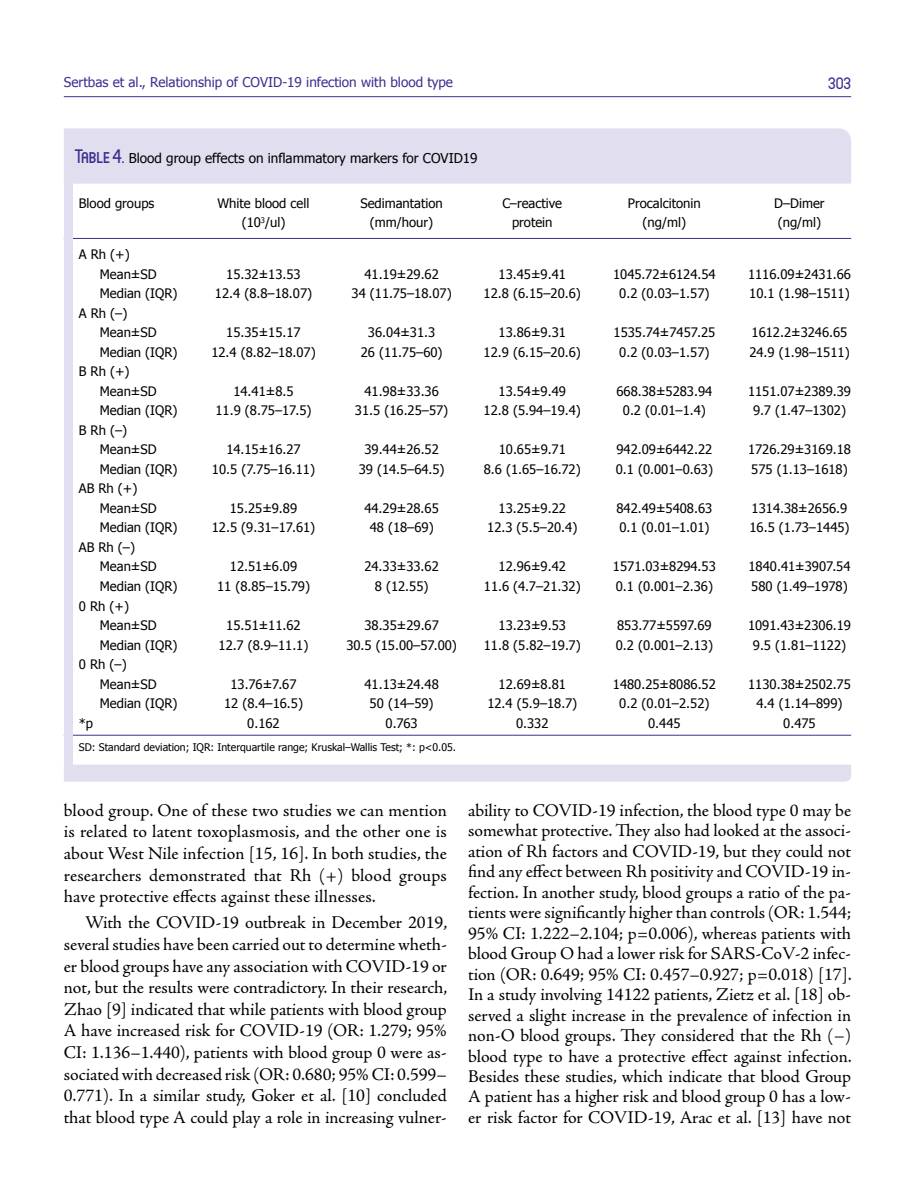
<style>
.page{position:relative;width:915px;height:1191px;background:#fff}
.page>*{position:absolute;margin:0;border:0;box-sizing:border-box;transform-origin:0 0}
.t1{font:18px/20.4px "Adobe Jenson Pro";color:#000;text-align:justify}
.t2{font:500 16.5px "Circula";color:#3c3091}
.t3{font:13.5px "Tahoma";color:#3c3091}
.t4{font:13.5px "Tahoma";color:#000}
.t5{font:13.05px/19.5px "Tahoma";color:#000}
.t6{font:10.5px "Tahoma";color:#000}
.s1{font-family:"Circula";font-weight:500;font-size:19.5px;color:#3c3091}
</style>
<div class="page">
<hr style="left:64px;top:96px;width:786px;height:1px;background:#3c3091">
<div style="left:64px;top:764px;width:786px;height:17px;background:#e1dfef"></div>
<div style="left:64px;top:128px;width:786px;height:56px;background:#e1dfef"></div>
<hr style="left:64px;top:735px;width:786px;height:1px;background:#3c3091">
<hr style="left:64px;top:238px;width:786px;height:1px;background:#3c3091">
<div style="left:64px;top:177px;width:8px;height:596px;background:#e1dfef"></div>
<p class="t3" style="left:64px;top:73px;width:390px">Sertbas et al., Relationship of COVID-19 infection with blood type</p>
<p class="t2" style="left:827px;top:73px;width:24px">303</p>
<p class="t4" style="left:75px;top:149px;width:404px"><span class="s1">Table 4.</span> Blood group effects on inflammatory markers for COVID19</p>
<p class="t5" style="left:79px;top:192px;width:77px">Blood groups</p>
<p class="t5" style="left:217px;top:192px;width:93px">White blood cell</p>
<p class="t5" style="left:360px;top:192px;width:84px">Sedimantation</p>
<p class="t5" style="left:502px;top:192px;width:61px">C–reactive</p>
<p class="t5" style="left:627px;top:192px;width:74px">Procalcitonin</p>
<p class="t5" style="left:774px;top:192px;width:52px">D–Dimer</p>
<p class="t5" style="left:241px;top:212px;width:45px">(10<sup>3</sup>/ul)</p>
<p class="t5" style="left:370px;top:212px;width:65px">(mm/hour)</p>
<p class="t5" style="left:512px;top:212px;width:42px">protein</p>
<p class="t5" style="left:642px;top:212px;width:45px">(ng/ml)</p>
<p class="t5" style="left:777px;top:212px;width:45px">(ng/ml)</p>
<p class="t5" style="left:100px;top:244px;width:58px;text-indent:-21px">A Rh (+)<br>Mean±SD</p>
<p class="t5" style="left:226px;top:264px;width:76px">15.32±13.53</p>
<p class="t5" style="left:364px;top:264px;width:76px">41.19±29.62</p>
<p class="t5" style="left:498px;top:264px;width:69px">13.45±9.41</p>
<p class="t5" style="left:613px;top:264px;width:104px">1045.72±6124.54</p>
<p class="t5" style="left:747px;top:264px;width:104px">1116.09±2431.66</p>
<p class="t5" style="left:100px;top:283px;width:79px">Median (IQR)</p>
<p class="t5" style="left:215px;top:283px;width:99px">12.4 (8.8–18.07)</p>
<p class="t5" style="left:351px;top:283px;width:102px">34 (11.75–18.07)</p>
<p class="t5" style="left:483px;top:283px;width:99px">12.8 (6.15–20.6)</p>
<p class="t5" style="left:619px;top:283px;width:92px">0.2 (0.03–1.57)</p>
<p class="t5" style="left:749px;top:283px;width:102px">10.1 (1.98–1511)</p>
<p class="t5" style="left:100px;top:303px;width:58px;text-indent:-21px">A Rh (–)<br>Mean±SD</p>
<p class="t5" style="left:226px;top:322px;width:76px">15.35±15.17</p>
<p class="t5" style="left:368px;top:322px;width:69px">36.04±31.3</p>
<p class="t5" style="left:498px;top:322px;width:69px">13.86±9.31</p>
<p class="t5" style="left:613px;top:322px;width:103px">1535.74±7457.25</p>
<p class="t5" style="left:751px;top:322px;width:97px">1612.2±3246.65</p>
<p class="t5" style="left:100px;top:342px;width:79px">Median (IQR)</p>
<p class="t5" style="left:211px;top:342px;width:106px">12.4 (8.82–18.07)</p>
<p class="t5" style="left:360px;top:342px;width:83px">26 (11.75–60)</p>
<p class="t5" style="left:483px;top:342px;width:99px">12.9 (6.15–20.6)</p>
<p class="t5" style="left:619px;top:342px;width:92px">0.2 (0.03–1.57)</p>
<p class="t5" style="left:749px;top:342px;width:102px">24.9 (1.98–1511)</p>
<p class="t5" style="left:100px;top:361px;width:58px;text-indent:-21px">B Rh (+)<br>Mean±SD</p>
<p class="t5" style="left:233px;top:381px;width:62px">14.41±8.5</p>
<p class="t5" style="left:364px;top:381px;width:76px">41.98±33.36</p>
<p class="t5" style="left:498px;top:381px;width:69px">13.54±9.49</p>
<p class="t5" style="left:616px;top:381px;width:97px">668.38±5283.94</p>
<p class="t5" style="left:747px;top:381px;width:104px">1151.07±2389.39</p>
<p class="t5" style="left:100px;top:400px;width:79px">Median (IQR)</p>
<p class="t5" style="left:215px;top:400px;width:97px">11.9 (8.75–17.5)</p>
<p class="t5" style="left:355px;top:400px;width:95px">31.5 (16.25–57)</p>
<p class="t5" style="left:483px;top:400px;width:99px">12.8 (5.94–19.4)</p>
<p class="t5" style="left:622px;top:400px;width:84px">0.2 (0.01–1.4)</p>
<p class="t5" style="left:752px;top:400px;width:94px">9.7 (1.47–1302)</p>
<p class="t5" style="left:100px;top:420px;width:58px;text-indent:-21px">B Rh (–)<br>Mean±SD</p>
<p class="t5" style="left:226px;top:439px;width:76px">14.15±16.27</p>
<p class="t5" style="left:364px;top:439px;width:76px">39.44±26.52</p>
<p class="t5" style="left:498px;top:439px;width:68px">10.65±9.71</p>
<p class="t5" style="left:616px;top:439px;width:97px">942.09±6442.22</p>
<p class="t5" style="left:747px;top:439px;width:104px">1726.29±3169.18</p>
<p class="t5" style="left:100px;top:459px;width:79px">Median (IQR)</p>
<p class="t5" style="left:212px;top:459px;width:105px">10.5 (7.75–16.11)</p>
<p class="t5" style="left:358px;top:459px;width:87px">39 (14.5–64.5)</p>
<p class="t5" style="left:483px;top:459px;width:98px">8.6 (1.65–16.72)</p>
<p class="t5" style="left:615px;top:459px;width:99px">0.1 (0.001–0.63)</p>
<p class="t5" style="left:751px;top:459px;width:98px">575 (1.13–1618)</p>
<p class="t5" style="left:100px;top:478px;width:58px;text-indent:-21px">AB Rh (+)<br>Mean±SD</p>
<p class="t5" style="left:230px;top:498px;width:69px">15.25±9.89</p>
<p class="t5" style="left:364px;top:498px;width:76px">44.29±28.65</p>
<p class="t5" style="left:498px;top:498px;width:69px">13.25±9.22</p>
<p class="t5" style="left:616px;top:498px;width:97px">842.49±5408.63</p>
<p class="t5" style="left:751px;top:498px;width:97px">1314.38±2656.9</p>
<p class="t5" style="left:100px;top:517px;width:79px">Median (IQR)</p>
<p class="t5" style="left:212px;top:517px;width:105px">12.5 (9.31–17.61)</p>
<p class="t5" style="left:369px;top:517px;width:65px">48 (18–69)</p>
<p class="t5" style="left:487px;top:517px;width:92px">12.3 (5.5–20.4)</p>
<p class="t5" style="left:619px;top:517px;width:92px">0.1 (0.01–1.01)</p>
<p class="t5" style="left:749px;top:517px;width:102px">16.5 (1.73–1445)</p>
<p class="t5" style="left:100px;top:537px;width:58px;text-indent:-21px">AB Rh (–)<br>Mean±SD</p>
<p class="t5" style="left:230px;top:556px;width:69px">12.51±6.09</p>
<p class="t5" style="left:364px;top:556px;width:76px">24.33±33.62</p>
<p class="t5" style="left:498px;top:556px;width:69px">12.96±9.42</p>
<p class="t5" style="left:612px;top:556px;width:104px">1571.03±8294.53</p>
<p class="t5" style="left:748px;top:556px;width:103px">1840.41±3907.54</p>
<p class="t5" style="left:100px;top:576px;width:79px">Median (IQR)</p>
<p class="t5" style="left:217px;top:576px;width:94px">11 (8.85–15.79)</p>
<p class="t5" style="left:374px;top:576px;width:55px">8 (12.55)</p>
<p class="t5" style="left:483px;top:576px;width:98px">11.6 (4.7–21.32)</p>
<p class="t5" style="left:615px;top:576px;width:99px">0.1 (0.001–2.36)</p>
<p class="t5" style="left:751px;top:576px;width:98px">580 (1.49–1978)</p>
<p class="t5" style="left:100px;top:595px;width:58px;text-indent:-21px">0 Rh (+)<br>Mean±SD</p>
<p class="t5" style="left:226px;top:615px;width:76px">15.51±11.62</p>
<p class="t5" style="left:364px;top:615px;width:76px">38.35±29.67</p>
<p class="t5" style="left:498px;top:615px;width:69px">13.23±9.53</p>
<p class="t5" style="left:617px;top:615px;width:96px">853.77±5597.69</p>
<p class="t5" style="left:747px;top:615px;width:104px">1091.43±2306.19</p>
<p class="t5" style="left:100px;top:634px;width:79px">Median (IQR)</p>
<p class="t5" style="left:218px;top:634px;width:91px">12.7 (8.9–11.1)</p>
<p class="t5" style="left:346px;top:634px;width:112px">30.5 (15.00–57.00)</p>
<p class="t5" style="left:483px;top:634px;width:98px">11.8 (5.82–19.7)</p>
<p class="t5" style="left:615px;top:634px;width:99px">0.2 (0.001–2.13)</p>
<p class="t5" style="left:752px;top:634px;width:95px">9.5 (1.81–1122)</p>
<p class="t5" style="left:100px;top:654px;width:58px;text-indent:-21px">0 Rh (–)<br>Mean±SD</p>
<p class="t5" style="left:230px;top:673px;width:68px">13.76±7.67</p>
<p class="t5" style="left:364px;top:673px;width:76px">41.13±24.48</p>
<p class="t5" style="left:498px;top:673px;width:69px">12.69±8.81</p>
<p class="t5" style="left:612px;top:673px;width:104px">1480.25±8086.52</p>
<p class="t5" style="left:748px;top:673px;width:104px">1130.38±2502.75</p>
<p class="t5" style="left:100px;top:693px;width:79px">Median (IQR)</p>
<p class="t5" style="left:224px;top:693px;width:80px">12 (8.4–16.5)</p>
<p class="t5" style="left:369px;top:693px;width:65px">50 (14–59)</p>
<p class="t5" style="left:487px;top:693px;width:91px">12.4 (5.9–18.7)</p>
<p class="t5" style="left:619px;top:693px;width:92px">0.2 (0.01–2.52)</p>
<p class="t5" style="left:756px;top:693px;width:87px">4.4 (1.14–899)</p>
<p class="t5" style="left:79px;top:712px;width:16px">*p</p>
<p class="t5" style="left:247px;top:712px;width:34px">0.162</p>
<p class="t5" style="left:385px;top:712px;width:34px">0.763</p>
<p class="t5" style="left:516px;top:712px;width:34px">0.332</p>
<p class="t5" style="left:648px;top:712px;width:34px">0.445</p>
<p class="t5" style="left:783px;top:712px;width:34px">0.475</p>
<p class="t6" style="left:79px;top:740px;width:378px">SD: Standard deviation; IQR: Interquartile range; Kruskal–Wallis Test; *: p&lt;0.05.</p>
<p class="t1" style="left:64px;top:799px;width:384px;line-height:21.6px">blood group. One of these two studies we can mention is related to latent toxoplasmosis, and the other one is about West Nile infection [15, 16]. In both studies, the researchers demonstrated that Rh (+) blood groups have protective effects against these illnesses.</p>
<p class="t1" style="left:64px;top:912px;width:385px;line-height:21.6px;text-indent:21px">With the COVID-19 outbreak in December 2019, several studies have been carried out to determine wheth&shy;er blood groups have any association with COVID-19 or not, but the results were contradictory. In their research, Zhao [9] indicated that while patients with blood group A have increased risk for COVID-19 (OR: 1.279; 95% CI: 1.136–1.440), patients with blood group 0 were as&shy;sociated with decreased risk (OR: 0.680; 95% CI: 0.599– 0.771). In a similar study, Goker et al. [10] concluded that blood type A could play a role in increasing vulner-</p>
<p class="t1" style="left:468px;top:800px;width:385px">ability to COVID-19 infection, the blood type 0 may be somewhat protective. They also had looked at the associ&shy;ation of Rh factors and COVID-19, but they could not find any effect between Rh positivity and COVID-19 in&shy;fection. In another study, blood groups a ratio of the pa&shy;tients were significantly higher than controls (OR: 1.544; 95% CI: 1.222–2.104; p=0.006), whereas patients with blood Group O had a lower risk for SARS-CoV-2 infec&shy;tion (OR: 0.649; 95% CI: 0.457–0.927; p=0.018) [17].<br>In a study involving 14122 patients, Zietz et al. [18] ob&shy;served a slight increase in the prevalence of infection in non-O blood groups. They considered that the Rh (−) blood type to have a protective effect against infection.<br>Besides these studies, which indicate that blood Group A patient has a higher risk and blood group 0 has a low&shy;er risk factor for COVID-19, Arac et al. [13] have not</p>
</div>
